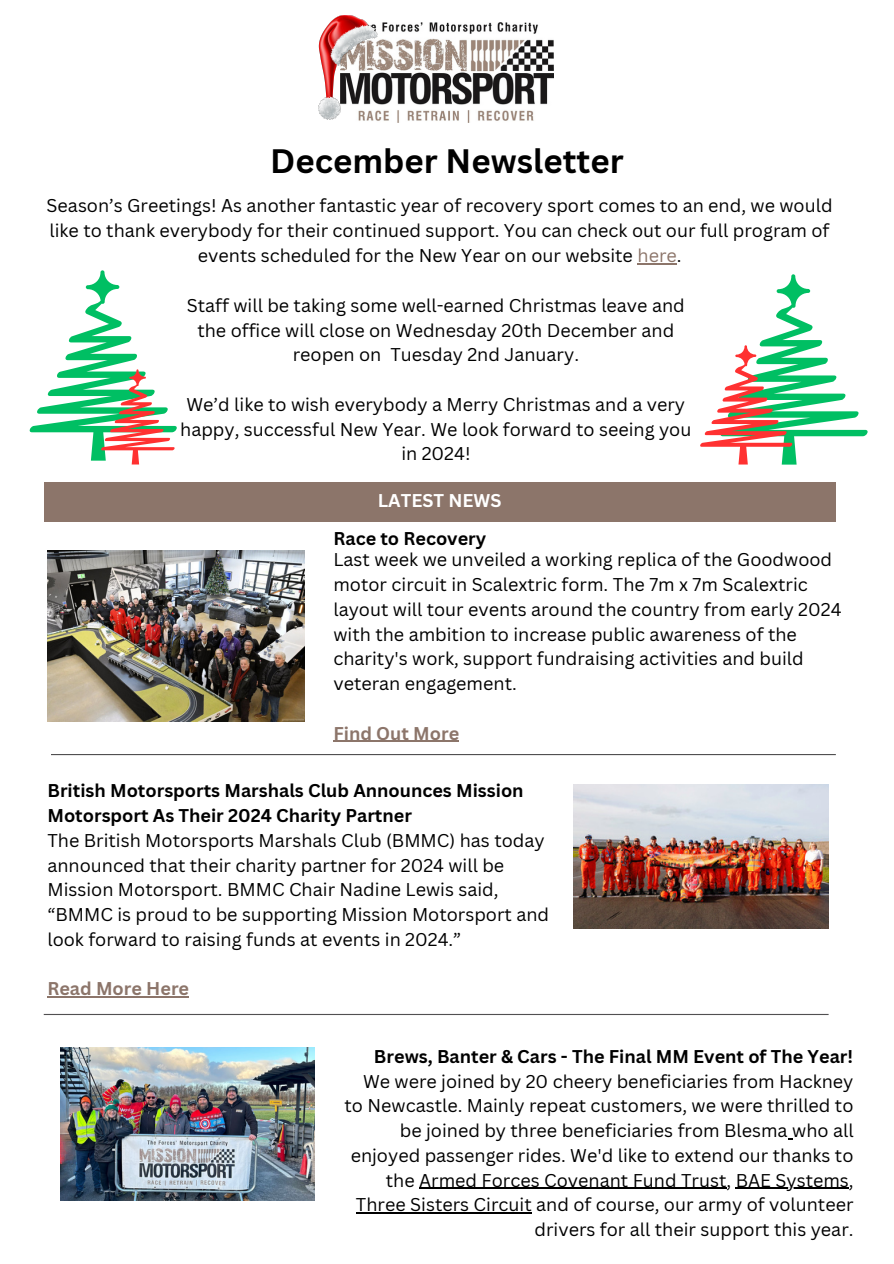
<style>
.page{position:relative;width:894px;height:1264px;background:#fff}
.page>*{position:absolute;margin:0;border:0;box-sizing:border-box;transform-origin:0 0}
.t1{font:700 33px "Canva Sans";color:#000}
.t2{font:18px/24.8px "Canva Sans";color:#000;text-align:center}
.t3{font:700 18px/24.8px "Canva Sans";color:#000}
.t4{font:700 18px "Canva Sans";color:#8c756a}
.t5{font:700 18px "Canva Sans";color:#fff}
.s1{color:#8c756a}
</style>
<div class="page">
<img style="left:358px;top:22px;width:195px;height:100px">
<div style="left:44px;top:482px;width:791px;height:39px;background:#8c756a"></div>
<hr style="left:44px;top:1013px;width:784px;height:2px;background:#515051">
<img style="left:318px;top:16px;width:59px;height:103px">
<img style="left:47px;top:550px;width:257px;height:171px">
<img style="left:573px;top:784px;width:255px;height:144px">
<img style="left:61px;top:1047px;width:253px;height:153px">
<hr style="left:333px;top:741px;width:126px;height:1px;background:#8c756a">
<hr style="left:419px;top:1187px;width:307px;height:1px;background:#000">
<hr style="left:735px;top:1187px;width:113px;height:1px;background:#000">
<hr style="left:356px;top:1212px;width:175px;height:1px;background:#000">
<hr style="left:47px;top:996px;width:142px;height:1px;background:#8c756a">
<svg style="left:29px;top:270px;width:148px;height:194px"></svg>
<hr style="left:51px;top:754px;width:784px;height:1px;background:#515051">
<svg style="left:700px;top:274px;width:168px;height:190px"></svg>
<hr style="left:637px;top:263px;width:39px;height:1px;background:#8c756a">
<p class="t1" style="left:270px;top:138px;width:355px">December Newsletter</p>
<p class="t2" style="left:47px;top:193px;width:787px">Season’s Greetings! As another fantastic year of recovery sport comes to an end, we would like to thank everybody for their continued support. You can check out our full program of events scheduled for the New Year on our website <span class="s1">here</span>.</p>
<p class="t2" style="left:187px;top:292px;width:499px">Staff will be taking some well-earned Christmas leave and the office will close on Wednesday 20th December and reopen on Tuesday 2nd January.</p>
<p class="t2" style="left:180px;top:391px;width:512px">We’d like to wish everybody a Merry Christmas and a very happy, successful New Year. We look forward to seeing you in 2024!</p>
<p class="t5" style="left:378px;top:487px;width:125px">LATEST NEWS</p>
<p class="t3" style="left:333px;top:526px;width:154px">Race to Recovery</p>
<p class="t2" style="left:333px;top:547px;width:509px;text-align:left">Last week we unveiled a working replica of the Goodwood motor circuit in Scalextric form. The 7m x 7m Scalextric layout will tour events around the country from early 2024 with the ambition to increase public awareness of the charity's work, support fundraising activities and build veteran engagement.</p>
<p class="t4" style="left:333px;top:720px;width:127px">Find Out More</p>
<p class="t3" style="left:47px;top:777px;width:477px">British Motorsports Marshals Club Announces Mission<br>Motorsport As Their 2024 Charity Partner</p>
<p class="t2" style="left:47px;top:827px;width:503px;text-align:left">The British Motorsports Marshals Club (BMMC) has today announced that their charity partner for 2024 will be Mission Motorsport. BMMC Chair Nadine Lewis said, “BMMC is proud to be supporting Mission Motorsport and look forward to raising funds at events in 2024.”</p>
<p class="t4" style="left:47px;top:976px;width:143px">Read More Here</p>
<p class="t3" style="left:374px;top:1043px;width:480px">Brews, Banter &amp; Cars - The Final MM Event of The Year!</p>
<p class="t2" style="left:344px;top:1068px;width:510px;text-align:right">We were joined by 20 cheery beneficiaries from Hackney to Newcastle. Mainly repeat customers, we were thrilled to be joined by three beneficiaries from Blesma who all enjoyed passenger rides. We'd like to extend our thanks to the Armed Forces Covenant Fund Trust, BAE Systems, Three Sisters Circuit and of course, our army of volunteer drivers for all their support this year.</p>
</div>
